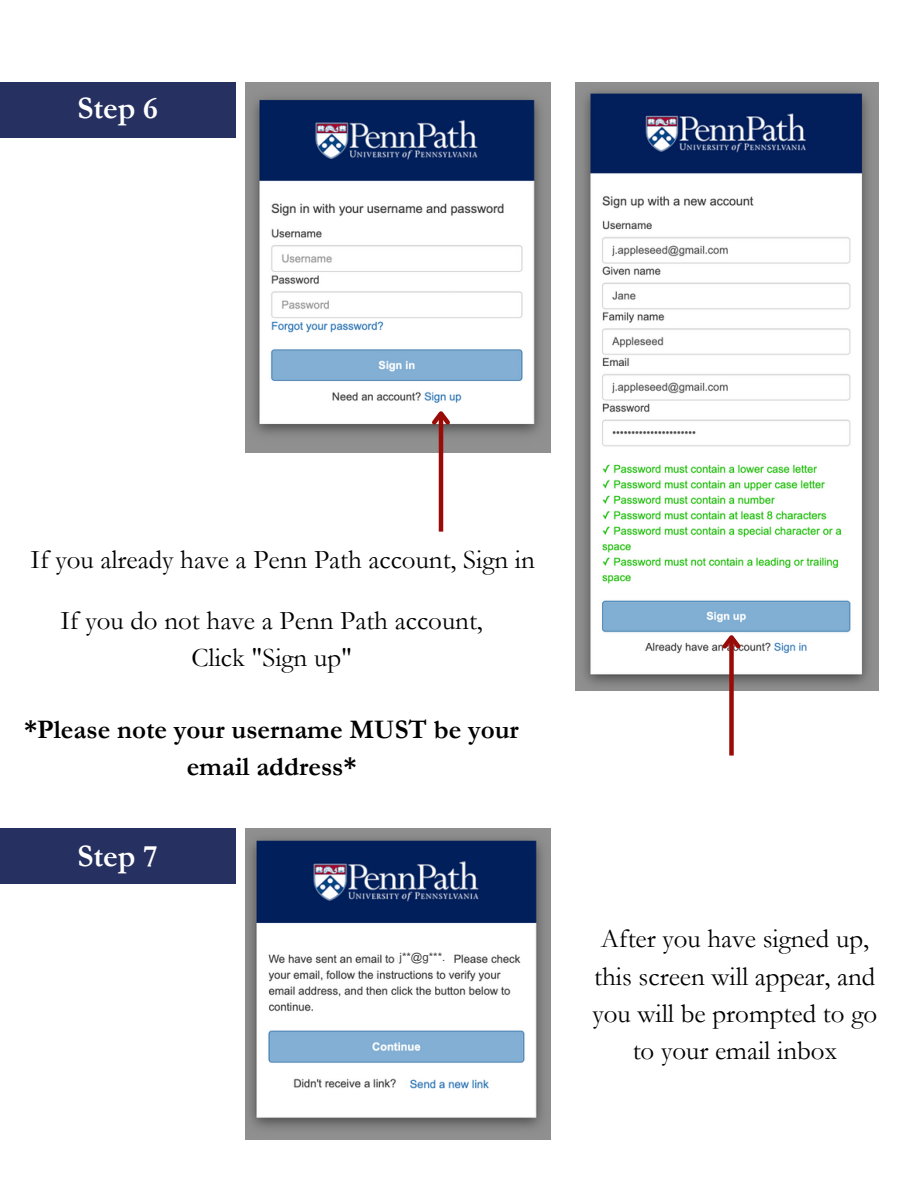
<style>
.page{position:relative;width:918px;height:1188px;background:#fff}
.page>*{position:absolute;margin:0;border:0;box-sizing:border-box;transform-origin:0 0}
.t1{font:700 31.5px "Garamond";color:#fff}
.t2{font:27px/37.2px "Garamond";color:#000;text-align:center}
.t3{font:700 27px/37.2px "Garamond";color:#000;text-align:center}
.t4{font:11.4px "Arial MT Pro";color:#3b3b3b}
</style>
<div class="page">
<div style="left:0;top:82px;width:236px;height:56px;background:#263061"></div>
<img style="left:246px;top:82px;width:304px;height:370px">
<div style="left:0;top:828px;width:236px;height:56px;background:#263061"></div>
<img style="left:246px;top:828px;width:304px;height:312px">
<hr style="left:439px;top:413px;width:4px;height:119px;background:#990b07">
<svg style="left:428px;top:406px;width:26px;height:23px"></svg>
<img style="left:576px;top:82px;width:303px;height:609px">
<div style="left:729px;top:637px;width:5px;height:119px;background:#990b07"></div>
<svg style="left:718px;top:630px;width:27px;height:23px"></svg>
<div style="left:398px;top:937px;width:55px;height:30px;background:#fff"></div>
<p class="t1" style="left:77px;top:91px;width:82px">Step 6</p>
<p class="t2" style="left:31px;top:541px;width:506px">If you already have a Penn Path account, Sign in</p>
<p class="t2" style="left:60px;top:602px;width:424px">If you do not have a Penn Path account,<br>Click "Sign up"</p>
<p class="t3" style="left:24px;top:711px;width:496px">*Please note your username MUST be your email address*</p>
<p class="t1" style="left:77px;top:839px;width:82px">Step 7</p>
<p class="t4" style="left:400px;top:952px;width:47px">j**@g***.</p>
<p class="t2" style="left:593px;top:921px;width:286px">After you have signed up, this screen will appear, and you will be prompted to go to your email inbox</p>
</div>
